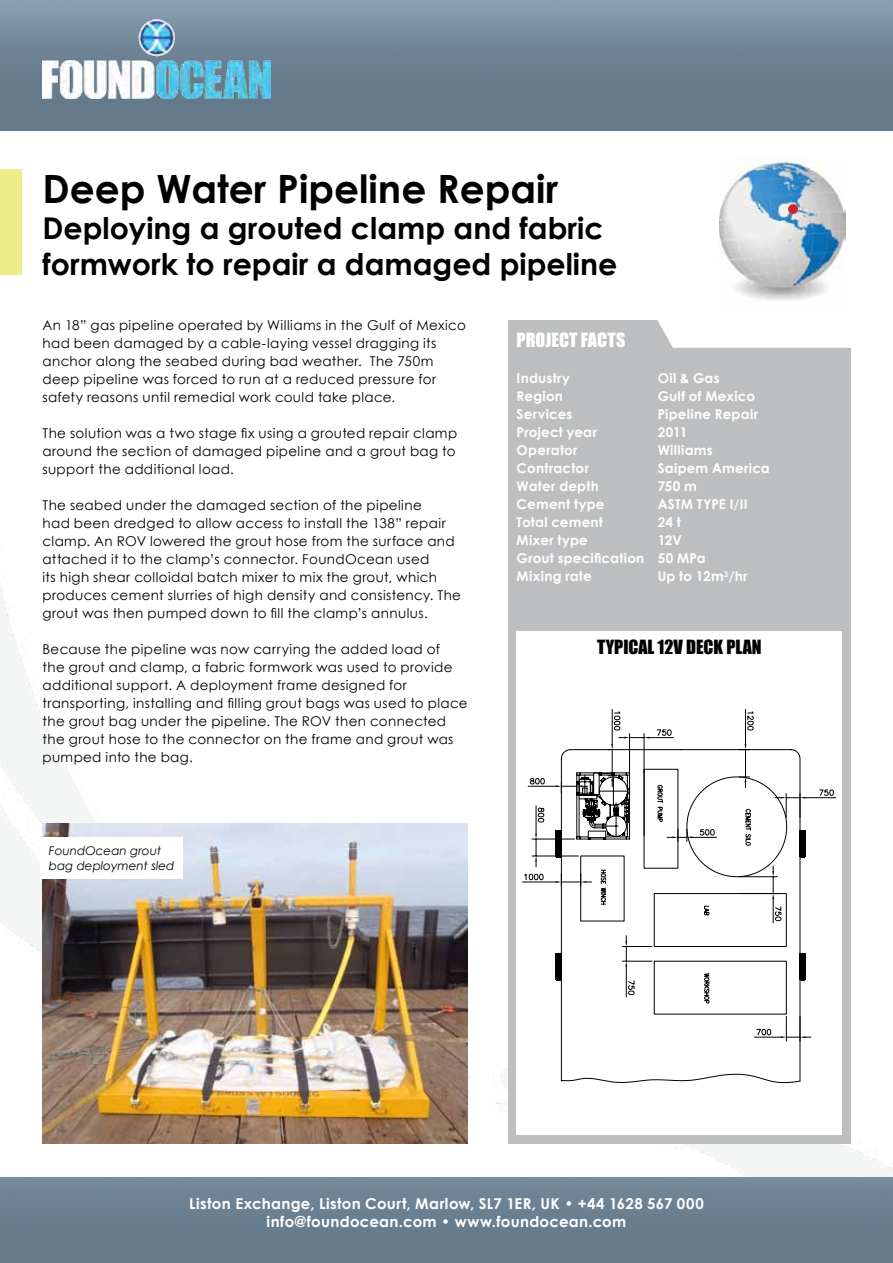
<style>
.page{position:relative;width:893px;height:1263px;background:#fff}
.page>*{position:absolute;margin:0;border:0;box-sizing:border-box;transform-origin:0 0}
.t1{font:700 39px "Century Gothic";color:#000}
.t2{font:700 30px/36px "Century Gothic";color:#000}
.t3{font:18px "Impact";color:#000}
.t4{font:18px "Impact";letter-spacing:.005em;color:#fff}
.t5{font:700 15px/18px "Century Gothic";letter-spacing:.02em;color:#fff;text-align:center}
.t6{font:13.5px/18px "Century Gothic";letter-spacing:.025em;color:#000}
.t7{font:700 13.5px/18px "Century Gothic";letter-spacing:.02em;color:#fff}
.t8{font:italic 12px/14.4px "Century Gothic";color:#000}
</style>
<div class="page">
<img style="left:0;top:544px;width:893px;height:719px">
<img style="left:0;top:0;width:893px;height:130px">
<div style="left:0;top:170px;width:21px;height:105px;background:#eded8a"></div>
<img style="left:43px;top:19px;width:227px;height:79px">
<div style="left:508px;top:320px;width:342px;height:824px;background:#bcbec0"></div>
<svg style="left:657px;top:209px;width:194px;height:139px"></svg>
<img style="left:720px;top:160px;width:125px;height:150px">
<div style="left:517px;top:631px;width:325px;height:503px;background:#fff"></div>
<div style="left:788px;top:204px;width:10px;height:10px;background:#d2232a;border-radius:50%"></div>
<img style="left:43px;top:823px;width:425px;height:321px">
<div style="left:40px;top:838px;width:143px;height:41px;background:#fff"></div>
<svg style="left:527px;top:709px;width:310px;height:90px"></svg>
<svg style="left:801px;top:830px;width:10px;height:208px"></svg>
<svg style="left:516px;top:790px;width:285px;height:300px"></svg>
<h1 class="t1" style="left:43px;top:159px;width:517px">Deep Water Pipeline Repair</h1>
<h2 class="t2" style="left:43px;top:209px;width:576px">Deploying a grouted clamp and fabric formwork to repair a damaged pipeline</h2>
<p class="t6" style="left:43px;top:316px;width:425px">An 18” gas pipeline operated by Williams in the Gulf of Mexico had been damaged by a cable-laying vessel dragging its anchor along the seabed during bad weather. The 750m deep pipeline was forced to run at a reduced pressure for safety reasons until remedial work could take place.</p>
<p class="t6" style="left:43px;top:424px;width:416px;text-align:justify">The solution was a two stage fix using a grouted repair clamp around the section of damaged pipeline and a grout bag to support the additional load.</p>
<p class="t6" style="left:43px;top:496px;width:420px">The seabed under the damaged section of the pipeline<br>had been dredged to allow access to install the 138” repair clamp. An ROV lowered the grout hose from the surface and attached it to the clamp’s connector. FoundOcean used<br>its high shear colloidal batch mixer to mix the grout, which produces cement slurries of high density and consistency. The grout was then pumped down to fill the clamp’s annulus.</p>
<p class="t6" style="left:43px;top:640px;width:427px">Because the pipeline was now carrying the added load of<br>the grout and clamp, a fabric formwork was used to provide additional support. A deployment frame designed for transporting, installing and filling grout bags was used to place the grout bag under the pipeline. The ROV then connected the grout hose to the connector on the frame and grout was pumped into the bag.</p>
<h3 class="t3" style="left:597px;top:633px;width:166px">TYPICAL 12V DECK PLAN</h3>
<h3 class="t4" style="left:517px;top:326px;width:110px">PROJECT FACTS</h3>
<p class="t7" style="left:517px;top:369px;width:55px">Industry</p>
<p class="t7" style="left:658px;top:369px;width:63px">Oil &amp; Gas</p>
<p class="t7" style="left:517px;top:387px;width:48px">Region</p>
<p class="t7" style="left:658px;top:387px;width:99px">Gulf of Mexico</p>
<p class="t7" style="left:517px;top:405px;width:57px">Services</p>
<p class="t7" style="left:658px;top:405px;width:102px">Pipeline Repair</p>
<p class="t7" style="left:517px;top:423px;width:82px">Project year</p>
<p class="t7" style="left:658px;top:423px;width:31px">2011</p>
<p class="t7" style="left:517px;top:441px;width:62px">Operator</p>
<p class="t7" style="left:658px;top:441px;width:57px">Williams</p>
<p class="t7" style="left:517px;top:459px;width:74px">Contractor</p>
<p class="t7" style="left:658px;top:459px;width:114px">Saipem America</p>
<p class="t7" style="left:517px;top:477px;width:84px">Water depth</p>
<p class="t7" style="left:658px;top:477px;width:41px">750 m</p>
<p class="t7" style="left:517px;top:495px;width:89px">Cement type</p>
<p class="t7" style="left:658px;top:495px;width:92px">ASTM TYPE I/II</p>
<p class="t7" style="left:517px;top:513px;width:88px">Total cement</p>
<p class="t7" style="left:658px;top:513px;width:25px">24 t</p>
<p class="t7" style="left:517px;top:531px;width:73px">Mixer type</p>
<p class="t7" style="left:517px;top:531px;width:191px;text-indent:141px">12V<br>Grout specification 50 MPa<br>Mixing rate</p>
<p class="t7" style="left:658px;top:567px;width:91px">Up to 12m<sup>3</sup>/hr</p>
<p class="t8" style="left:49px;top:843px;width:127px">FoundOcean grout bag deployment sled</p>
<p class="t5" style="left:189px;top:1194px;width:516px">Liston Exchange, Liston Court, Marlow, SL7 1ER, UK • +44 1628 567 000 info@foundocean.com • www.foundocean.com</p>
</div>
